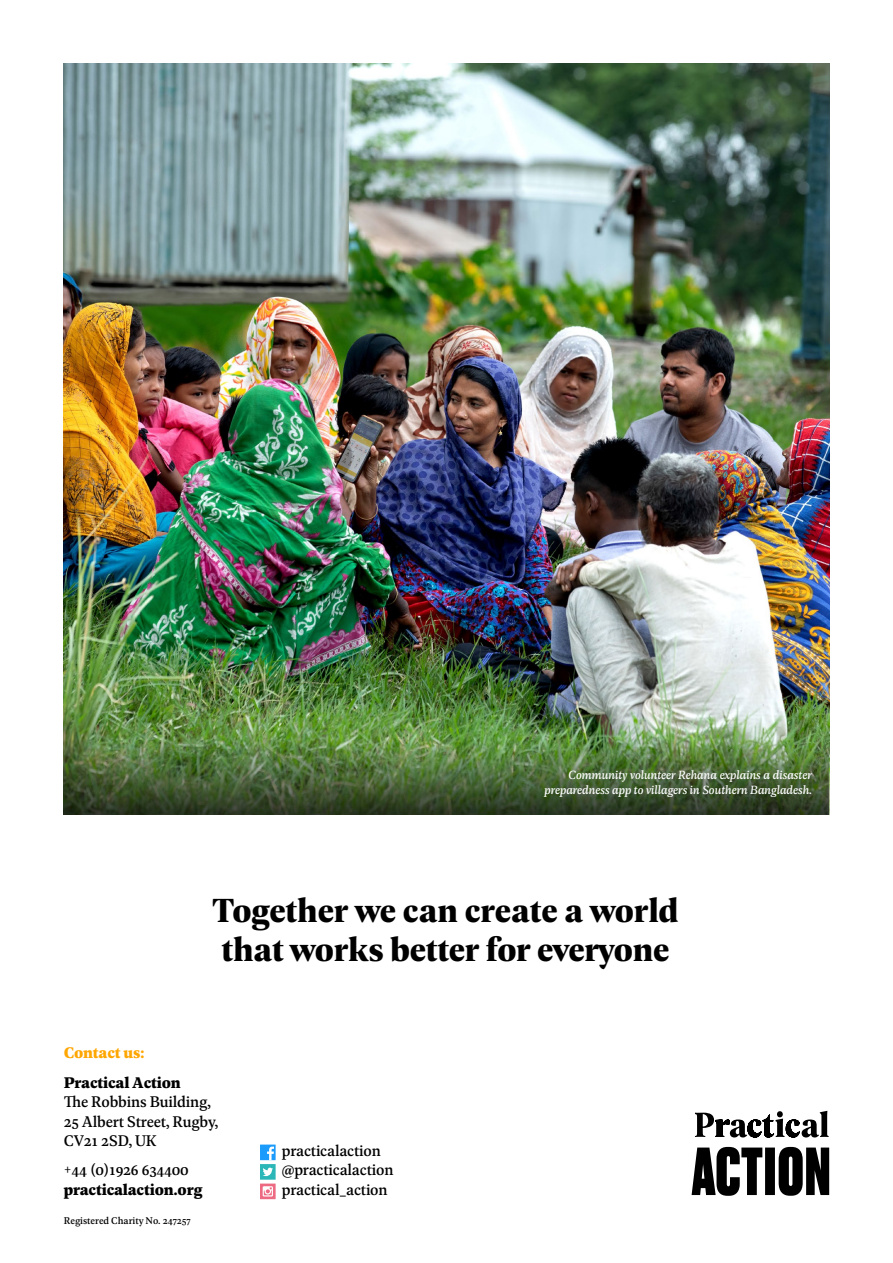
<style>
.page{position:relative;width:893px;height:1263px;background:#fff}
.page>*{position:absolute;margin:0;border:0;box-sizing:border-box;transform-origin:0 0}
.t1{font:700 35.7px/38.7px "Geller Headline";letter-spacing:-.005em;color:#000}
.t2{font:16.5px/19.5px "Geller Text";letter-spacing:-.01em;color:#000}
.t3{font:700 16.5px "Geller Text";letter-spacing:-.01em;color:#000}
.t4{font:700 16.5px "Geller Text";letter-spacing:-.01em;color:#ffa600}
.t5{font:italic 12.75px/15px "Geller Text";color:#fff;text-align:right}
.t6{font:10.5px "Geller Text";color:#000}
</style>
<div class="page">
<svg style="left:260px;top:1144px;width:16px;height:55px"></svg>
<img style="left:64px;top:64px;width:765px;height:673px">
<svg style="left:692px;top:1111px;width:137px;height:85px"></svg>
<img style="left:64px;top:737px;width:765px;height:78px">
<p class="t5" style="left:545px;top:767px;width:269px">Community volunteer Rehana explains a disaster preparedness app to villagers in Southern Bangladesh.</p>
<h1 class="t1" style="left:212px;top:889px;width:468px">Together we can create a world that works better for everyone</h1>
<p class="t4" style="left:64px;top:1041px;width:83px">Contact us:</p>
<p class="t3" style="left:64px;top:1070px;width:119px">Practical Action</p>
<p class="t2" style="left:64px;top:1091px;width:156px">The Robbins Building,<br>25 Albert Street, Rugby,<br>CV21 2SD, UK</p>
<p class="t2" style="left:64px;top:1160px;width:127px">+44 (0)1926 634400</p>
<p class="t3" style="left:64px;top:1177px;width:140px">practicalaction.org</p>
<p class="t6" style="left:64px;top:1213px;width:128px">Registered Charity No. 247257</p>
<p class="t2" style="left:282px;top:1140px;width:113px">practicalaction @practicalaction practical_action</p>
</div>
